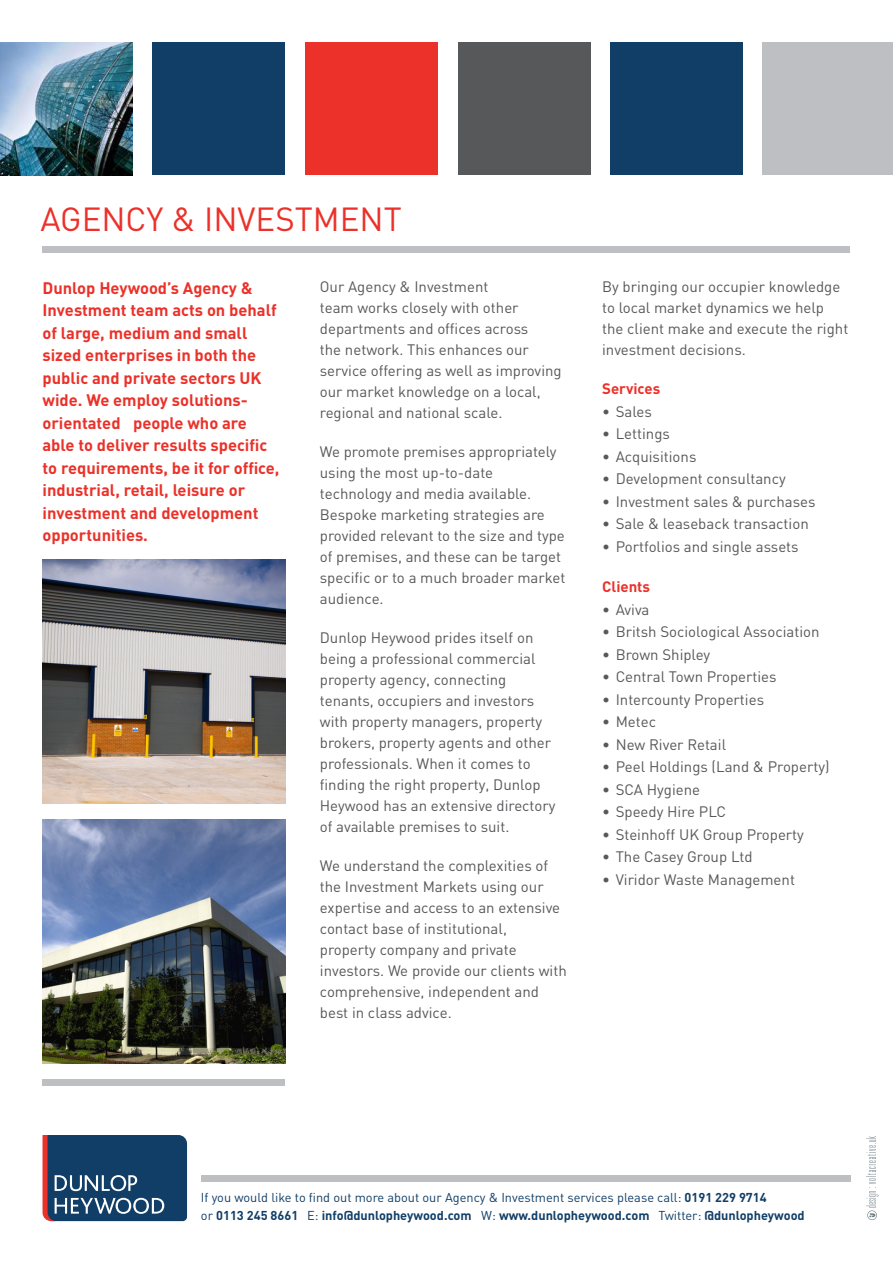
<style>
.page{position:relative;width:893px;height:1263px;background:#fff}
.page>*{position:absolute;margin:0;border:0;box-sizing:border-box;transform-origin:0 0}
.t1{font:33px "DIN";color:#eb3129}
.t2{font:700 16.5px/22.5px "DIN";color:#eb3129}
.t3{font:15px/21px "DIN";color:#57585a}
.t4{font:700 15px "DIN";color:#eb3129}
.t5{font:12.75px/18px "DIN";color:#113e67}
.s1{font-weight:700}
</style>
<div class="page">
<div style="left:43px;top:246px;width:807px;height:7px;background:#bebfc2"></div>
<svg style="left:43px;top:1135px;width:144px;height:86px;background:#2d4d70"></svg>
<div style="left:201px;top:1175px;width:649px;height:6px;background:#bebfc2"></div>
<svg style="left:866px;top:1136px;width:12px;height:84px"></svg>
<div style="left:763px;top:43px;width:130px;height:132px;background:#bebfc2"></div>
<div style="left:458px;top:43px;width:132px;height:132px;background:#57585a"></div>
<div style="left:610px;top:43px;width:133px;height:132px;background:#113e67"></div>
<div style="left:305px;top:43px;width:133px;height:132px;background:#eb3129"></div>
<img style="left:0;top:42px;width:132px;height:133px">
<div style="left:152px;top:43px;width:133px;height:132px;background:#113e67"></div>
<img style="left:42px;top:559px;width:243px;height:244px">
<img style="left:43px;top:819px;width:242px;height:244px">
<div style="left:43px;top:1079px;width:242px;height:6px;background:#bebfc2"></div>
<h1 class="t1" style="left:40px;top:204px;width:363px">AGENCY &amp; INVESTMENT</h1>
<p class="t2" style="left:42px;top:278px;width:239px">Dunlop Heywood’s Agency &amp;<br>Investment team acts on behalf of large, medium and small sized enterprises in both the public and private sectors UK wide. We employ solutions&shy;orientated people who are able to deliver results specific to requirements, be it for office, industrial, retail, leisure or investment and development opportunities.</p>
<p class="t3" style="left:320px;top:277px;width:243px">Our Agency &amp; Investment<br>team works closely with other departments and offices across<br>the network. This enhances our service offering as well as improving our market knowledge on a local, regional and national scale.</p>
<p class="t3" style="left:320px;top:442px;width:247px">We promote premises appropriately using the most up-to-date technology and media available.<br>Bespoke marketing strategies are provided relevant to the size and type of premises, and these can be target specific or to a much broader market audience.</p>
<p class="t3" style="left:320px;top:628px;width:237px">Dunlop Heywood prides itself on being a professional commercial property agency, connecting tenants, occupiers and investors with property managers, property brokers, property agents and other professionals. When it comes to finding the right property, Dunlop Heywood has an extensive directory of available premises to suit.</p>
<p class="t3" style="left:320px;top:856px;width:248px">We understand the complexities of the Investment Markets using our expertise and access to an extensive contact base of institutional,<br>property company and private investors. We provide our clients with comprehensive, independent and best in class advice.</p>
<p class="t3" style="left:602px;top:277px;width:248px">By bringing our occupier knowledge to local market dynamics we help the client make and execute the right investment decisions.</p>
<p class="t4" style="left:602px;top:383px;width:60px">Services</p>
<p class="t3" style="left:602px;top:402px;width:51px">• Sales</p>
<p class="t3" style="left:602px;top:424px;width:69px">• Lettings</p>
<p class="t3" style="left:602px;top:447px;width:96px">• Acquisitions</p>
<p class="t3" style="left:602px;top:469px;width:185px">• Development consultancy</p>
<p class="t3" style="left:602px;top:492px;width:215px">• Investment sales &amp; purchases</p>
<p class="t3" style="left:602px;top:514px;width:208px">• Sale &amp; leaseback transaction</p>
<p class="t3" style="left:602px;top:537px;width:198px">• Portfolios and single assets</p>
<p class="t4" style="left:602px;top:581px;width:49px">Clients</p>
<p class="t3" style="left:602px;top:600px;width:49px">• Aviva</p>
<p class="t3" style="left:602px;top:622px;width:219px">• Britsh Sociological Association</p>
<p class="t3" style="left:602px;top:645px;width:110px">• Brown Shipley</p>
<p class="t3" style="left:602px;top:667px;width:176px">• Central Town Properties</p>
<p class="t3" style="left:602px;top:690px;width:163px">• Intercounty Properties</p>
<p class="t3" style="left:602px;top:712px;width:55px">• Metec</p>
<p class="t3" style="left:602px;top:735px;width:125px">• New River Retail</p>
<p class="t3" style="left:602px;top:757px;width:229px">• Peel Holdings (Land &amp; Property)</p>
<p class="t3" style="left:602px;top:780px;width:100px">• SCA Hygiene</p>
<p class="t3" style="left:602px;top:802px;width:125px">• Speedy Hire PLC</p>
<p class="t3" style="left:602px;top:825px;width:203px">• Steinhoff UK Group Property</p>
<p class="t3" style="left:602px;top:847px;width:152px">• The Casey Group Ltd</p>
<p class="t3" style="left:602px;top:870px;width:194px">• Viridor Waste Management</p>
<p class="t5" style="left:201px;top:1189px;width:605px">If you would like to find out more about our Agency &amp; Investment services please call: <span class="s1">0191 229 9714<br></span>or <span class="s1">0113 245 8661</span> E: <span class="s1">info@dunlopheywood.com</span> W: <span class="s1">www.dunlopheywood.com</span> Twitter: <span class="s1">@dunlopheywood</span></p>
</div>
